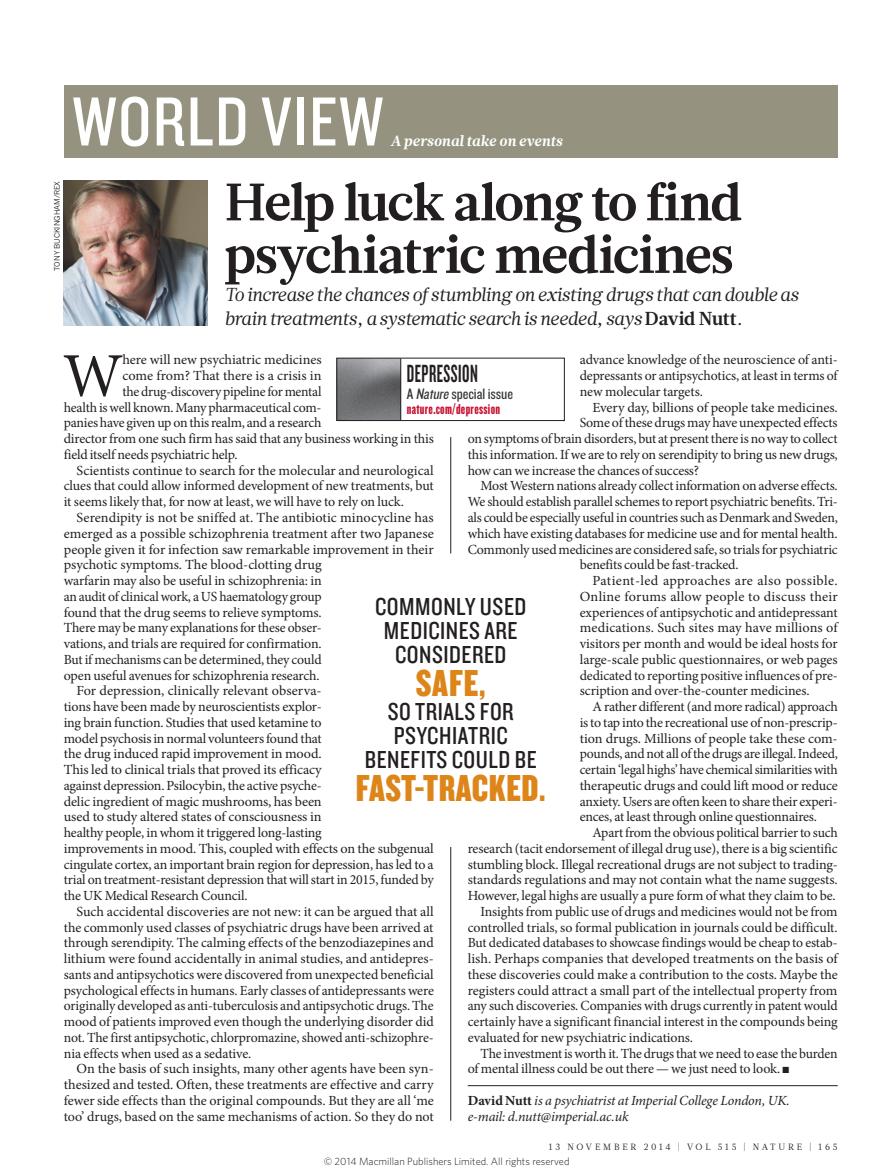
<style>
.page{position:relative;width:893px;height:1174px;background:#fff}
.page>*{position:absolute;margin:0;border:0;box-sizing:border-box;transform-origin:0 0}
.t1{font:72px "Knockout 29 Junior Ltweight";letter-spacing:.02em;color:#fff}
.BODY_DROP_CAP{font:62.4px "Minion Pro";color:#231f20}
.WORLD_VIEW_HEAD_35{font:700 52.5px/52.5px "Glosa Math";letter-spacing:-.025em;color:#231f20}
.PULL_QUOTE_ALT{font:39px "Knockout 69 Full Liteweight";letter-spacing:.015em;color:#dd8519}
.t2{font:25.8px "Knockout 48 Featherweight";letter-spacing:.025em;color:#231f20;scale:.75 1}
.PULL_QUOTE_ALT-2{font:25.5px/24px "Knockout 29 Junior Ltweight";letter-spacing:.02em;color:#231f20;text-align:center}
.EDITORIAL_INTRO{font:italic 18.75px/23.7px "Glosa Math";color:#231f20}
.t3{font:15.75px "Knockout 29 Junior Ltweight";letter-spacing:-.005em;color:#363536}
.t4{font:italic 700 15px "Glosa Math";letter-spacing:.005em;color:#fff}
.t5{font:15px "Knockout 68 Full Featherwt";letter-spacing:.02em;color:#c7112f}
.BODY_INDENT{font:13.95px/15.8px "Minion Pro";letter-spacing:-.015em;color:#231f20;text-align:justify}
.BODY_DROP_CAP-2{font:13.95px "Minion Pro";letter-spacing:-.015em;color:#231f20}
.AUTHOR_DETAILS{font:italic 13.95px "Minion Pro";letter-spacing:-.01em;color:#231f20}
.EMAIL{font:italic 13.95px "Minion Pro";letter-spacing:-.01em;color:#231f20}
.t6{font:300 10.5px "Whitney";color:#1d1d1b}
.t7{font:9px "Glosa Math";letter-spacing:.3em;color:#231f20}
.PIC_CREDIT{font:7.5px "News Gothic MTOT";color:#231f20}
.s1{font-weight:700;font-style:normal}
.s2{font-style:italic}
</style>
<div class="page">
<img style="left:64px;top:181px;width:144px;height:144px">
<hr style="left:468px;top:1085px;width:370px;height:1px;background:#231f20">
<div style="left:64px;top:85px;width:774px;height:72px;background:#95937f"></div>
<hr style="left:450px;top:437px;width:1px;height:116px;background:#231f20">
<hr style="left:450px;top:847px;width:1px;height:273px;background:#231f20">
<img style="left:338px;top:360px;width:62px;height:59px">
<hr style="left:400px;top:358px;width:1px;height:62px;background:#231f20">
<div style="left:336px;top:358px;width:229px;height:63px;border:1px solid #231f20"></div>
<p class="PIC_CREDIT" style="left:53px;top:271px;width:91px;rotate:-90deg">TONY BUCKINGHAM/REX</p>
<h1 class="t1" style="left:72px;top:75px;width:313px">WORLD VIEW</h1>
<p class="t4" style="left:390px;top:130px;width:174px">A personal take on events</p>
<p class="WORLD_VIEW_HEAD_35" style="left:225px;top:177px;width:518px">Help luck along to find psychiatric medicines</p>
<p class="EDITORIAL_INTRO" style="left:225px;top:283px;width:575px">To increase the chances of stumbling on existing drugs that can double as brain treatments, a systematic search is needed, says <span class="s1">David Nutt</span>.</p>
<p class="BODY_DROP_CAP" style="left:63px;top:334px;width:62px">W</p>
<p class="BODY_DROP_CAP-2" style="left:122px;top:350px;width:201px">here will new psychiatric medicines</p>
<p class="BODY_INDENT" style="left:580px;top:352px;width:260px">advance knowledge of the neuroscience of anti&shy;depressants or antipsychotics, at least in terms of new molecular targets.</p>
<p class="BODY_INDENT" style="left:592px;top:399px;width:247px">Every day, billions of people take medicines.</p>
<p class="BODY_INDENT" style="left:580px;top:415px;width:260px">Some of these drugs may have unexpected effects</p>
<p class="BODY_INDENT" style="left:468px;top:431px;width:371px">on symptoms of brain disorders, but at present there is no way to collect</p>
<p class="BODY_INDENT" style="left:468px;top:447px;width:371px">this information. If we are to rely on serendipity to bring us new drugs,</p>
<p class="BODY_INDENT" style="left:468px;top:462px;width:233px">how can we increase the chances of success?</p>
<p class="BODY_INDENT" style="left:480px;top:478px;width:359px">Most Western nations already collect information on adverse effects.</p>
<p class="BODY_INDENT" style="left:468px;top:494px;width:371px">We should establish parallel schemes to report psychiatric benefits. Tri-</p>
<p class="BODY_INDENT" style="left:468px;top:510px;width:372px">als could be especially useful in countries such as Denmark and Sweden,</p>
<p class="BODY_INDENT" style="left:468px;top:525px;width:371px">which have existing databases for medicine use and for mental health.</p>
<p class="BODY_INDENT" style="left:468px;top:541px;width:371px">Commonly used medicines are considered safe, so trials for psychiatric</p>
<p class="BODY_INDENT" style="left:580px;top:557px;width:160px">benefits could be fast-tracked.</p>
<p class="BODY_INDENT" style="left:580px;top:573px;width:259px;text-indent:13px">Patient-led approaches are also possible.<br>Online forums allow people to discuss their experiences of antipsychotic and antidepressant medications. Such sites may have millions of visitors per month and would be ideal hosts for large-scale public questionnaires, or web pages dedicated to reporting positive influences of pre&shy;scription and over-the-counter medicines.</p>
<p class="BODY_INDENT" style="left:580px;top:699px;width:260px;text-indent:13px">A rather different (and more radical) approach is to tap into the recreational use of non-prescrip&shy;tion drugs. Millions of people take these com&shy;pounds, and not all of the drugs are illegal. Indeed, certain ‘legal highs’ have chemical similarities with therapeutic drugs and could lift mood or reduce anxiety. Users are often keen to share their experi&shy;ences, at least through online questionnaires.</p>
<p class="BODY_INDENT" style="left:468px;top:825px;width:372px;text-indent:125px">Apart from the obvious political barrier to such research (tacit endorsement of illegal drug use), there is a big scientific stumbling block. Illegal recreational drugs are not subject to trading&shy;standards regulations and may not contain what the name suggests.<br>However, legal highs are usually a pure form of what they claim to be.</p>
<p class="BODY_INDENT" style="left:468px;top:903px;width:372px;text-indent:13px">Insights from public use of drugs and medicines would not be from controlled trials, so formal publication in journals could be difficult.<br>But dedicated databases to showcase findings would be cheap to estab&shy;lish. Perhaps companies that developed treatments on the basis of these discoveries could make a contribution to the costs. Maybe the registers could attract a small part of the intellectual property from any such discoveries. Companies with drugs currently in patent would certainly have a significant financial interest in the compounds being evaluated for new psychiatric indications.</p>
<p class="BODY_INDENT" style="left:468px;top:1045px;width:371px;text-indent:13px">The investment is worth it. The drugs that we need to ease the burden of mental illness could be out there — we just need to look. ■</p>
<p class="AUTHOR_DETAILS" style="left:468px;top:1092px;width:324px"><span class="s1">David Nutt</span> is a psychiatrist at Imperial College London, UK.</p>
<p class="EMAIL" style="left:468px;top:1107px;width:162px">e-mail: d.nutt@imperial.ac.uk</p>
<p class="t2" style="left:407px;top:358px;width:96px">DEPRESSION</p>
<p class="t3" style="left:407px;top:383px;width:108px">A <span class="s2">Nature</span>special issue</p>
<p class="t5" style="left:407px;top:400px;width:95px">nature.com/depression</p>
<p class="BODY_DROP_CAP-2" style="left:122px;top:366px;width:200px">come from? That there is a crisis in</p>
<p class="BODY_DROP_CAP-2" style="left:122px;top:382px;width:201px">the drug-discovery pipeline for mental</p>
<p class="BODY_DROP_CAP-2" style="left:64px;top:398px;width:259px">health is well known. Many pharmaceutical com-</p>
<p class="BODY_DROP_CAP-2" style="left:64px;top:413px;width:259px">panies have given up on this realm, and a research</p>
<p class="BODY_DROP_CAP-2" style="left:64px;top:429px;width:372px">director from one such firm has said that any business working in this</p>
<p class="BODY_DROP_CAP-2" style="left:64px;top:445px;width:175px">field itself needs psychiatric help.</p>
<p class="BODY_INDENT" style="left:64px;top:462px;width:371px;text-indent:13px">Scientists continue to search for the molecular and neurological clues that could allow informed development of new treatments, but it seems likely that, for now at least, we will have to rely on luck.</p>
<p class="BODY_INDENT" style="left:64px;top:510px;width:371px;text-align:left;text-indent:13px">Serendipity is not be sniffed at. The antibiotic minocycline has emerged as a possible schizophrenia treatment after two Japanese people given it for infection saw remarkable improvement in their psychotic symptoms. The blood-clotting drug<br>warfarin may also be useful in schizophrenia: in<br>an audit of clinical work, a US haematology group<br>found that the drug seems to relieve symptoms.<br>There may be many explanations for these obser-<br>vations, and trials are required for confirmation.<br>But if mechanisms can be determined, they could<br>open useful avenues for schizophrenia research.</p>
<p class="BODY_INDENT" style="left:64px;top:683px;width:372px;text-align:left;text-indent:13px">For depression, clinically relevant observa-<br>tions have been made by neuroscientists explor-<br>ing brain function. Studies that used ketamine to<br>model psychosis in normal volunteers found that<br>the drug induced rapid improvement in mood.<br>This led to clinical trials that proved its efficacy<br>against depression. Psilocybin, the active psyche-<br>delic ingredient of magic mushrooms, has been<br>used to study altered states of consciousness in<br>healthy people, in whom it triggered long-lasting<br>improvements in mood. This, coupled with effects on the subgenual cingulate cortex, an important brain region for depression, has led to a trial on treatment-resistant depression that will start in 2015, funded by the UK Medical Research Council.</p>
<p class="BODY_INDENT" style="left:64px;top:903px;width:372px;text-indent:13px">Such accidental discoveries are not new: it can be argued that all the commonly used classes of psychiatric drugs have been arrived at through serendipity. The calming effects of the benzodiazepines and lithium were found accidentally in animal studies, and antidepres&shy;sants and antipsychotics were discovered from unexpected beneficial psychological effects in humans. Early classes of antidepressants were originally developed as anti-tuberculosis and antipsychotic drugs. The mood of patients improved even though the underlying disorder did not. The first antipsychotic, chlorpromazine, showed anti-schizophre&shy;nia effects when used as a sedative.</p>
<p class="BODY_INDENT" style="left:64px;top:1061px;width:372px;text-indent:13px">On the basis of such insights, many other agents have been syn&shy;thesized and tested. Often, these treatments are effective and carry fewer side effects than the original compounds. But they are all ‘me too’ drugs, based on the same mechanisms of action. So they do not</p>
<p class="PULL_QUOTE_ALT-2" style="left:375px;top:593px;width:153px">COMMONLY USED<br>MEDICINES ARE<br>CONSIDERED</p>
<p class="PULL_QUOTE_ALT" style="left:416px;top:658px;width:71px">SAFE,</p>
<p class="PULL_QUOTE_ALT-2" style="left:365px;top:698px;width:173px">SO TRIALS FOR<br>PSYCHIATRIC<br>BENEFITS COULD BE</p>
<p class="PULL_QUOTE_ALT" style="left:356px;top:763px;width:191px">FAST-TRACKED.</p>
<p class="t7" style="left:549px;top:1141px;width:290px">13 NOVEMBER 2014 | VOL 515 | NATURE | 165</p>
<p class="t6" style="left:324px;top:1154px;width:247px">© 2014 Macmillan Publishers Limited. All rights reserved</p>
</div>
